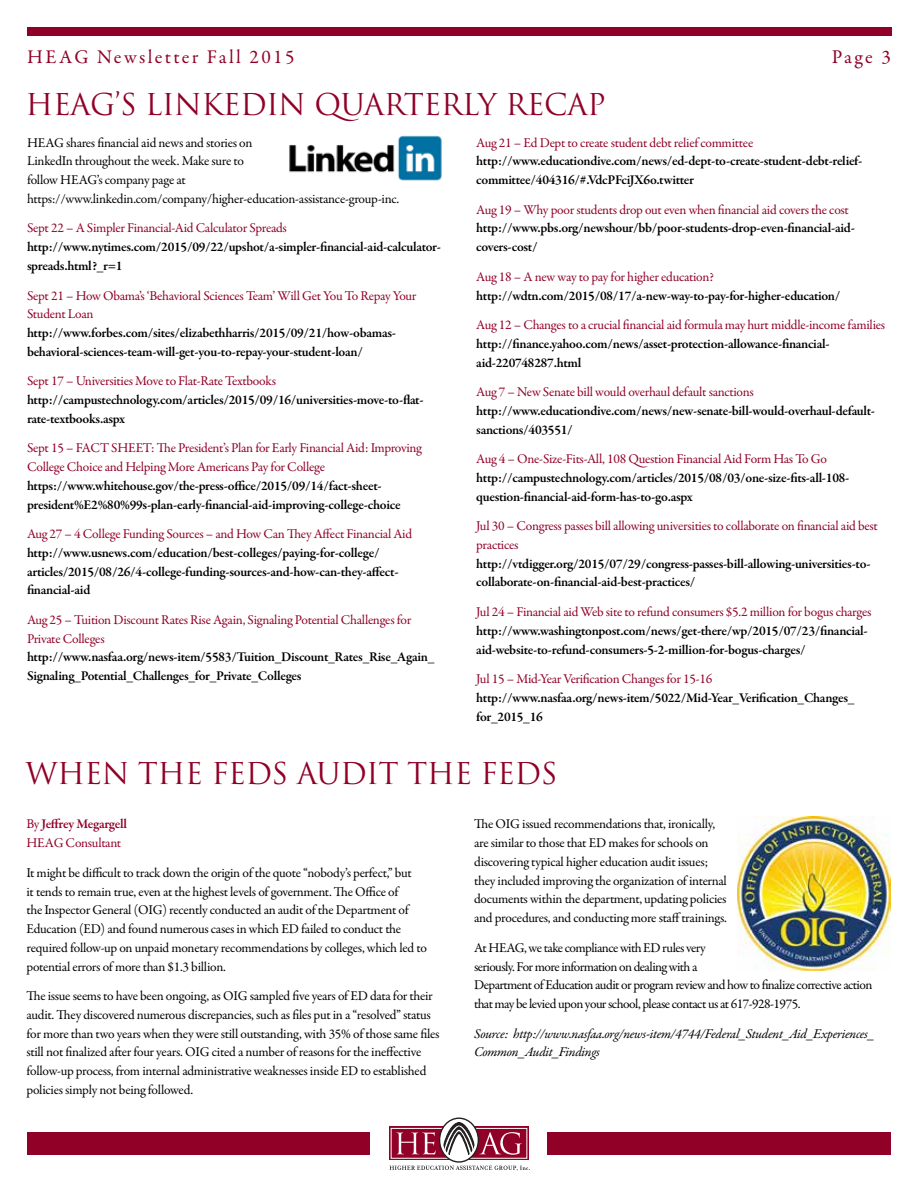
<style>
.page{position:relative;width:918px;height:1188px;background:#fff}
.page>*{position:absolute;margin:0;border:0;box-sizing:border-box;transform-origin:0 0}
.t1{font:29.25px "Trajan Pro";letter-spacing:-.02em;color:#900027}
.t2{font:19.5px "Garamond Premr Pro";letter-spacing:.12em;color:#900027}
.t3{font:600 13.5px/18.8px "Garamond Premr Pro";letter-spacing:-.02em;color:#000}
.t4{font:13.5px/18.8px "Garamond Premr Pro";letter-spacing:-.025em;color:#000}
.t5{font:13.5px/18.8px "Garamond Premr Pro";letter-spacing:-.02em;color:#900027}
.t6{font:italic 13.5px/18.8px "Garamond Premr Pro";letter-spacing:-.02em;color:#000}
.s1{font-weight:600}
</style>
<div class="page">
<div style="left:27px;top:1133px;width:864px;height:22px;background:#900027"></div>
<div style="left:370px;top:1117px;width:177px;height:54px;background:#fff"></div>
<svg style="left:389px;top:1127px;width:140px;height:33px"></svg>
<svg style="left:396px;top:1132px;width:40px;height:22px"></svg>
<svg style="left:440px;top:1118px;width:38px;height:44px"></svg>
<div style="left:439px;top:1118px;width:40px;height:45px;border:1px solid #231f20;border-radius:50%"></div>
<svg style="left:443px;top:1122px;width:79px;height:34px"></svg>
<svg style="left:389px;top:1166px;width:141px;height:5px"></svg>
<div style="left:28px;top:27px;width:864px;height:9px;background:#900027"></div>
<img style="left:289px;top:135px;width:153px;height:46px">
<img style="left:737px;top:816px;width:154px;height:154px">
<h2 class="t2" style="left:27px;top:45px;width:269px">HEAG Newsletter Fall 2015</h2>
<h2 class="t2" style="left:832px;top:45px;width:61px">Page 3</h2>
<h1 class="t1" style="left:26px;top:86px;width:582px">HEAG’S LINKEDIN QUARTERLY RECAP</h1>
<p class="t4" style="left:27px;top:133px;width:374px">HEAG shares financial aid news and stories on<br>LinkedIn throughout the week. Make sure to<br>follow HEAG’s company page at https://www.linkedin.com/company/higher-education-assistance-group-inc.</p>
<p class="t5" style="left:27px;top:219px;width:261px">Sept 22 – A Simpler Financial-Aid Calculator Spreads</p>
<p class="t3" style="left:27px;top:238px;width:416px">http://www.nytimes.com/2015/09/22/upshot/a-simpler-financial-aid-calculator&shy;spreads.html?_r=1</p>
<p class="t5" style="left:27px;top:286px;width:391px">Sept 21 – How Obama’s ‘Behavioral Sciences Team’ Will Get You To Repay Your<br>Student Loan</p>
<p class="t3" style="left:27px;top:324px;width:371px">http://www.forbes.com/sites/elizabethharris/2015/09/21/how-obamas&shy;behavioral-sciences-team-will-get-you-to-repay-your-student-loan/</p>
<p class="t5" style="left:27px;top:372px;width:251px">Sept 17 – Universities Move to Flat-Rate Textbooks</p>
<p class="t3" style="left:27px;top:391px;width:398px">http://campustechnology.com/articles/2015/09/16/universities-move-to-flat&shy;rate-textbooks.aspx</p>
<p class="t5" style="left:27px;top:439px;width:396px">Sept 15 – FACT SHEET: The President’s Plan for Early Financial Aid: Improving<br>College Choice and Helping More Americans Pay for College</p>
<p class="t3" style="left:27px;top:477px;width:375px">https://www.whitehouse.gov/the-press-office/2015/09/14/fact-sheet&shy;president%E2%80%99s-plan-early-financial-aid-improving-college-choice</p>
<p class="t5" style="left:27px;top:525px;width:387px">Aug 27 – 4 College Funding Sources – and How Can They Affect Financial Aid</p>
<p class="t3" style="left:27px;top:544px;width:373px">http://www.usnews.com/education/best-colleges/paying-for-college/ articles/2015/08/26/4-college-funding-sources-and-how-can-they-affect&shy;financial-aid</p>
<p class="t5" style="left:27px;top:611px;width:386px">Aug 25 – Tuition Discount Rates Rise Again, Signaling Potential Challenges for<br>Private Colleges</p>
<p class="t3" style="left:27px;top:648px;width:409px">http://www.nasfaa.org/news-item/5583/Tuition_Discount_Rates_Rise_Again_<br>Signaling_Potential_Challenges_for_Private_Colleges</p>
<p class="t5" style="left:476px;top:133px;width:279px">Aug 21 – Ed Dept to create student debt relief committee</p>
<p class="t3" style="left:476px;top:152px;width:388px">http://www.educationdive.com/news/ed-dept-to-create-student-debt-relief&shy;committee/404316/#.VdcPFciJX6o.twitter</p>
<p class="t5" style="left:476px;top:200px;width:374px">Aug 19 – Why poor students drop out even when financial aid covers the cost</p>
<p class="t3" style="left:476px;top:219px;width:380px">http://www.pbs.org/newshour/bb/poor-students-drop-even-financial-aid&shy;covers-cost/</p>
<p class="t5" style="left:476px;top:267px;width:239px">Aug 18 – A new way to pay for higher education?</p>
<p class="t3" style="left:476px;top:286px;width:366px">http://wdtn.com/2015/08/17/a-new-way-to-pay-for-higher-education/</p>
<p class="t5" style="left:476px;top:316px;width:410px">Aug 12 – Changes to a crucial financial aid formula may hurt middle-income families</p>
<p class="t3" style="left:476px;top:334px;width:355px">http://finance.yahoo.com/news/asset-protection-allowance-financial&shy;aid-220748287.html</p>
<p class="t5" style="left:476px;top:383px;width:279px">Aug 7 – New Senate bill would overhaul default sanctions</p>
<p class="t3" style="left:476px;top:402px;width:400px">http://www.educationdive.com/news/new-senate-bill-would-overhaul-default&shy;sanctions/403551/</p>
<p class="t5" style="left:476px;top:450px;width:352px">Aug 4 – One-Size-Fits-All, 108 Question Financial Aid Form Has To Go</p>
<p class="t3" style="left:476px;top:469px;width:375px">http://campustechnology.com/articles/2015/08/03/one-size-fits-all-108- question-financial-aid-form-has-to-go.aspx</p>
<p class="t5" style="left:476px;top:517px;width:403px">Jul 30 – Congress passes bill allowing universities to collaborate on financial aid best practices</p>
<p class="t3" style="left:476px;top:554px;width:396px">http://vtdigger.org/2015/07/29/congress-passes-bill-allowing-universities-to&shy;collaborate-on-financial-aid-best-practices/</p>
<p class="t5" style="left:476px;top:603px;width:397px">Jul 24 – Financial aid Web site to refund consumers $5.2 million for bogus charges</p>
<p class="t3" style="left:476px;top:621px;width:393px">http://www.washingtonpost.com/news/get-there/wp/2015/07/23/financial&shy;aid-website-to-refund-consumers-5-2-million-for-bogus-charges/</p>
<p class="t5" style="left:476px;top:670px;width:238px">Jul 15 – Mid-Year Verification Changes for 15-16</p>
<p class="t3" style="left:476px;top:688px;width:380px">http://www.nasfaa.org/news-item/5022/Mid-Year_Verification_Changes_ for_2015_16</p>
<h1 class="t1" style="left:26px;top:755px;width:534px">WHEN THE FEDS AUDIT THE FEDS</h1>
<p class="t5" style="left:26px;top:815px;width:102px">By <span class="s1">Jeffrey Megargell<br></span>HEAG Consultant</p>
<p class="t4" style="left:26px;top:863px;width:402px">It might be difficult to track down the origin of the quote “nobody’s perfect,” but<br>it tends to remain true, even at the highest levels of government. The Office of<br>the Inspector General (OIG) recently conducted an audit of the Department of Education (ED) and found numerous cases in which ED failed to conduct the required follow-up on unpaid monetary recommendations by colleges, which led to potential errors of more than $1.3 billion.</p>
<p class="t4" style="left:26px;top:987px;width:415px">The issue seems to have been ongoing, as OIG sampled five years of ED data for their audit. They discovered numerous discrepancies, such as files put in a “resolved” status for more than two years when they were still outstanding, with 35% of those same files still not finalized after four years. OIG cited a number of reasons for the ineffective follow-up process, from internal administrative weaknesses inside ED to established policies simply not being followed.</p>
<p class="t4" style="left:474px;top:815px;width:254px">The OIG issued recommendations that, ironically, are similar to those that ED makes for schools on discovering typical higher education audit issues; they included improving the organization of internal documents within the department, updating policies and procedures, and conducting more staff trainings.</p>
<p class="t4" style="left:474px;top:938px;width:400px">At HEAG, we take compliance with ED rules very<br>seriously. For more information on dealing with a<br>Department of Education audit or program review and how to finalize corrective action that may be levied upon your school, please contact us at 617-928-1975.</p>
<p class="t6" style="left:474px;top:1025px;width:402px">Source: http://www.nasfaa.org/news-item/4744/Federal_Student_Aid_Experiences_<br>Common_Audit_Findings</p>
</div>
